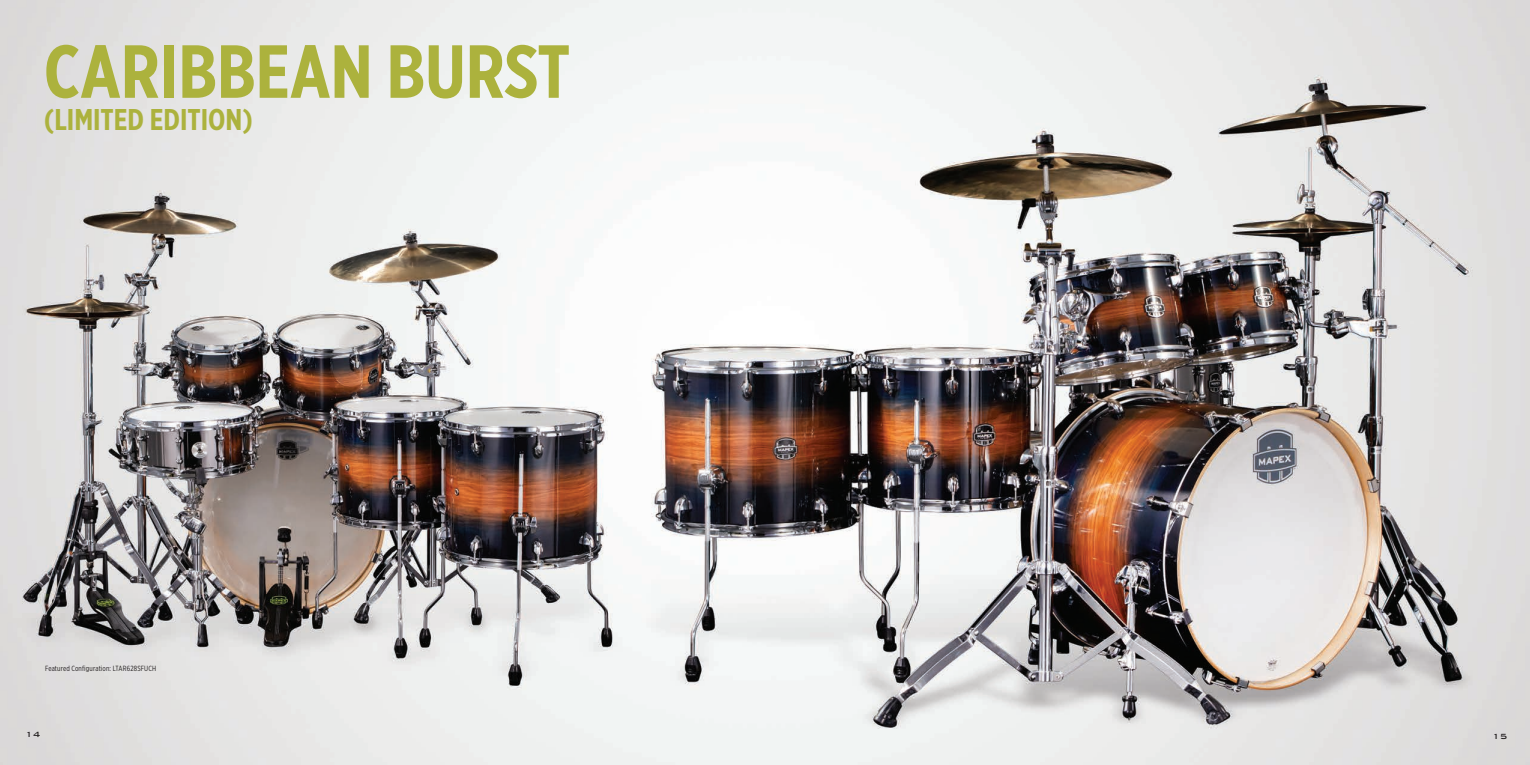
<style>
.page{position:relative;width:1530px;height:765px;background:#fff}
.page>*{position:absolute;margin:0;border:0;box-sizing:border-box;transform-origin:0 0}
.t1{font:700 75px "Gotham X Narrow";color:#acb23d}
.t2{font:700 30px "Gotham X Narrow";color:#acb23d}
.t3{font:500 10px "Bank Gothic BT";color:#231f20}
.t4{font:7.5px "Gotham X Narrow";letter-spacing:.025em;color:#231f20}
</style>
<div class="page">
<img style="left:0;top:0;width:1530px;height:765px">
<p class="t1" style="left:44px;top:25px;width:528px">CARIBBEAN BURST</p>
<p class="t2" style="left:44px;top:101px;width:211px">(LIMITED EDITION)</p>
<p class="t4" style="left:45px;top:664px;width:113px">Featured Configuration: LTAR628SFUCH</p>
<p class="t3" style="left:25px;top:729px;width:17px">14</p>
<p class="t3" style="left:1492px;top:731px;width:17px">15</p>
</div>
